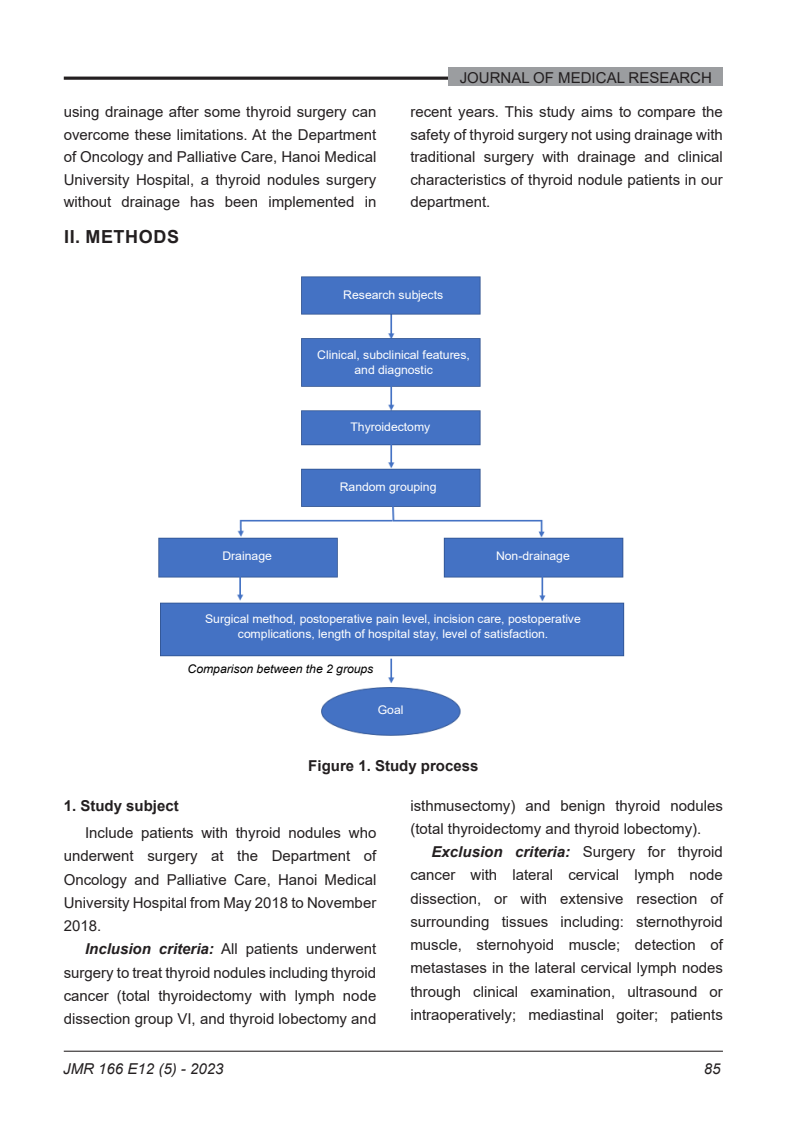
<style>
.page{position:relative;width:808px;height:1123px;background:#fff}
.page>*{position:absolute;margin:0;border:0;box-sizing:border-box;transform-origin:0 0}
.Tiêu_mục_chính{font:700 18px "Arial";letter-spacing:.035em;color:#231f20}
.Nội_dung_chính{font:15px/23.2px "Arial";color:#231f20;text-align:justify}
.Tiêu_đề_Biểu_đồ{font:700 15px "Arial";color:#231f20}
.t1{font:italic 15px "Arial";color:#231f20}
.Tiêu_mục_phụ{font:700 15px "Arial";color:#231f20}
.t2{font:11.85px/14.5px "Arial";color:#fff;text-align:center}
.t3{font:italic 11.85px "Arial";color:#000}
.s1{font-weight:700;font-style:italic}
</style>
<div class="page">
<hr style="left:64px;top:77px;width:650px;height:3px;background:#231f20">
<hr style="left:64px;top:1050px;width:659px;height:1px;background:#231f20">
<div style="left:449px;top:68px;width:274px;height:18px;background:#9b9da0"></div>
<img style="left:158px;top:276px;width:467px;height:460px">
<div style="left:333px;top:285px;width:121px;height:21px;background:#4472c4"></div>
<div style="left:308px;top:345px;width:170px;height:35px;background:#4472c4"></div>
<div style="left:330px;top:417px;width:121px;height:20px;background:#4472c4"></div>
<div style="left:327px;top:477px;width:121px;height:21px;background:#4472c4"></div>
<div style="left:187px;top:546px;width:120px;height:26px;background:#4472c4"></div>
<div style="left:472px;top:546px;width:121px;height:26px;background:#4472c4"></div>
<div style="left:167px;top:609px;width:452px;height:40px;background:#4472c4"></div>
<div style="left:359px;top:700px;width:62px;height:20px;background:#4472c4"></div>
<div style="left:178px;top:659px;width:205px;height:21px;background:#fff"></div>
<p class="Nội_dung_chính" style="left:460px;top:66px;width:254px">JOURNAL OF MEDICAL RESEARCH</p>
<p class="Nội_dung_chính" style="left:64px;top:101px;width:314px;line-height:22.5px">using drainage after some thyroid surgery can overcome these limitations. At the Department of Oncology and Palliative Care, Hanoi Medical University Hospital, a thyroid nodules surgery without drainage has been implemented in</p>
<p class="Nội_dung_chính" style="left:410px;top:101px;width:314px;line-height:22.5px">recent years. This study aims to compare the safety of thyroid surgery not using drainage with traditional surgery with drainage and clinical characteristics of thyroid nodule patients in our department.</p>
<p class="Tiêu_mục_chính" style="left:64px;top:224px;width:117px">II. METHODS</p>
<p class="t2" style="left:343px;top:288px;width:101px">Research subjects</p>
<p class="t2" style="left:317px;top:348px;width:154px">Clinical, subclinical features, and diagnostic</p>
<p class="t2" style="left:350px;top:420px;width:81px">Thyroidectomy</p>
<p class="t2" style="left:340px;top:480px;width:98px">Random grouping</p>
<p class="t2" style="left:222px;top:548px;width:51px">Drainage</p>
<p class="t2" style="left:496px;top:548px;width:75px">Non-drainage</p>
<p class="t2" style="left:205px;top:611px;width:377px">Surgical method, postoperative pain level, incision care, postoperative complications, length of hospital stay, level of satisfaction.</p>
<p class="t3" style="left:188px;top:661px;width:187px">Comparison between the 2 groups</p>
<p class="t2" style="left:378px;top:702px;width:27px">Goal</p>
<p class="Tiêu_đề_Biểu_đồ" style="left:308px;top:755px;width:172px">Figure 1. Study process</p>
<p class="Tiêu_mục_phụ" style="left:64px;top:794px;width:117px">1. Study subject</p>
<p class="Nội_dung_chính" style="left:64px;top:821px;width:314px;text-indent:21px">Include patients with thyroid nodules who underwent surgery at the Department of Oncology and Palliative Care, Hanoi Medical University Hospital from May 2018 to November 2018.</p>
<p class="Nội_dung_chính" style="left:64px;top:937px;width:314px;text-indent:21px"><span class="s1">Inclusion criteria:</span> All patients underwent surgery to treat thyroid nodules including thyroid cancer (total thyroidectomy with lymph node dissection group VI, and thyroid lobectomy and</p>
<p class="t1" style="left:63px;top:1059px;width:162px">JMR 166 E12 (5) - 2023</p>
<p class="Nội_dung_chính" style="left:410px;top:793px;width:314px">isthmusectomy) and benign thyroid nodules (total thyroidectomy and thyroid lobectomy).</p>
<p class="Nội_dung_chính" style="left:410px;top:840px;width:314px;text-indent:21px"><span class="s1">Exclusion criteria:</span> Surgery for thyroid cancer with lateral cervical lymph node dissection, or with extensive resection of surrounding tissues including: sternothyroid muscle, sternohyoid muscle; detection of metastases in the lateral cervical lymph nodes through clinical examination, ultrasound or intraoperatively; mediastinal goiter; patients</p>
<p class="t1" style="left:704px;top:1059px;width:18px">85</p>
</div>
